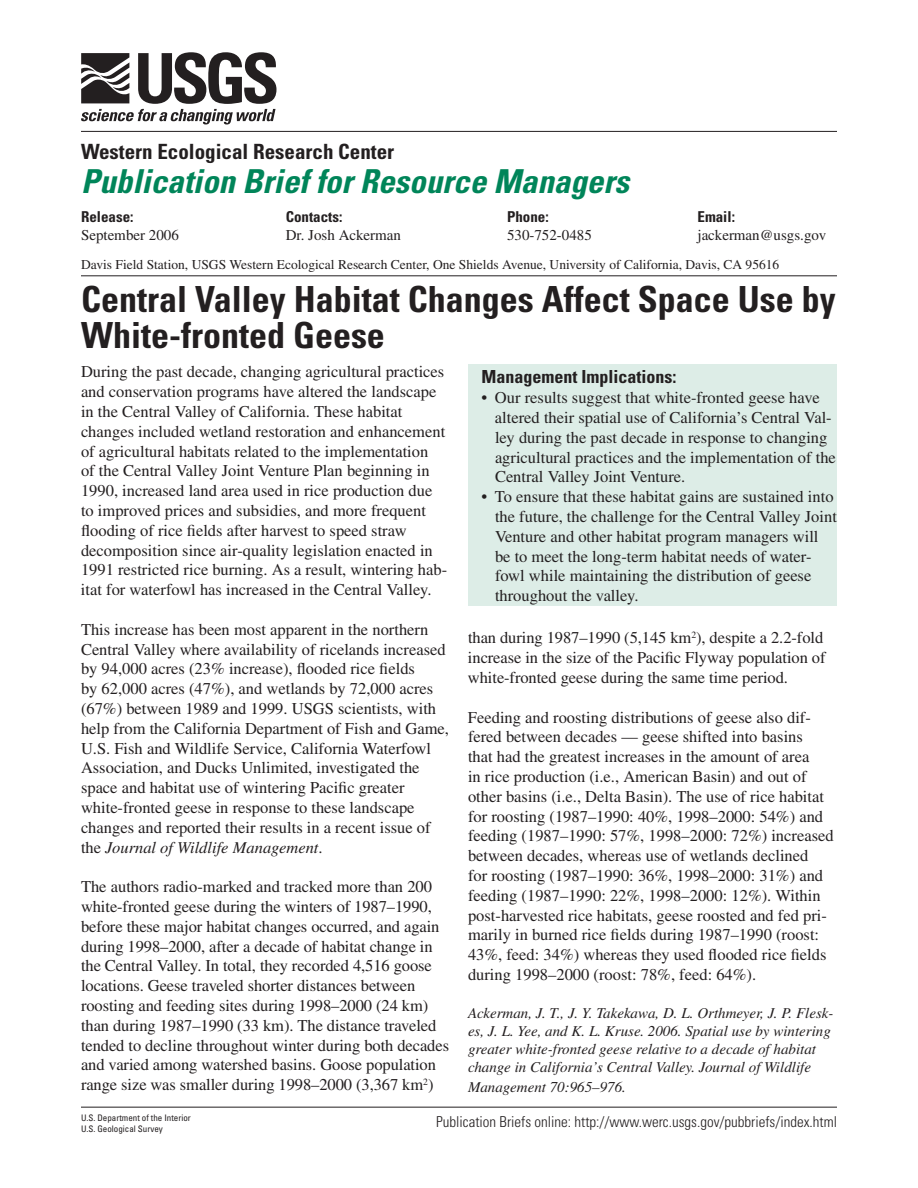
<style>
.page{position:relative;width:918px;height:1188px;background:#fff}
.page>*{position:absolute;margin:0;border:0;box-sizing:border-box;transform-origin:0 0}
.t1{font:700 condensed 36px/36px "Univers";color:#231f20}
.t2{font:italic 700 condensed 33px "Univers";color:#008559}
.t3{font:700 condensed 21px "Univers";color:#231f20}
.t4{font:700 condensed 18px "Univers";color:#231f20}
.t5{font:16.5px/19.8px "Times";color:#231f20}
.t6{font:italic 15px/18px "Times";color:#231f20}
.t7{font:300 condensed 15px "Univers";color:#231f20}
.t8{font:15px "Times";color:#231f20}
.t9{font:700 condensed 15px "Univers";color:#231f20}
.t10{font:13.5px "Times";color:#231f20}
.t11{font:condensed 9px/10.8px "Univers";color:#231f20}
.s1{font-style:italic}
</style>
<div class="page">
<hr style="left:81px;top:131px;width:756px;height:1px;background:#231f20">
<hr style="left:81px;top:276px;width:756px;height:1px;background:#231f20">
<svg style="left:81px;top:52px;width:196px;height:72px"></svg>
<div style="left:468px;top:364px;width:369px;height:242px;background:#ddede7"></div>
<hr style="left:81px;top:1107px;width:756px;height:1px;background:#231f20">
<p class="t3" style="left:81px;top:138px;width:315px">Western Ecological Research Center</p>
<h2 class="t2" style="left:81px;top:161px;width:550px">Publication Brief for Resource Managers</h2>
<p class="t9" style="left:286px;top:208px;width:58px">Contacts:</p>
<p class="t8" style="left:286px;top:227px;width:117px">Dr. Josh Ackerman</p>
<p class="t9" style="left:81px;top:208px;width:54px">Release:</p>
<p class="t8" style="left:81px;top:227px;width:99px">September 2006</p>
<p class="t10" style="left:81px;top:257px;width:700px">Davis Field Station, USGS Western Ecological Research Center, One Shields Avenue, University of California, Davis, CA 95616</p>
<p class="t9" style="left:507px;top:208px;width:43px">Phone:</p>
<p class="t8" style="left:507px;top:227px;width:86px">530-752-0485</p>
<p class="t9" style="left:698px;top:208px;width:39px">Email:</p>
<p class="t8" style="left:698px;top:227px;width:130px">jackerman@usgs.gov</p>
<h1 class="t1" style="left:81px;top:282px;width:756px">Central Valley Habitat Changes Affect Space Use by<br>White-fronted Geese</h1>
<p class="t5" style="left:81px;top:362px;width:368px">During the past decade, changing agricultural practices and conservation programs have altered the landscape in the Central Valley of California. These habitat changes included wetland restoration and enhancement of agricultural habitats related to the implementation<br>of the Central Valley Joint Venture Plan beginning in 1990, increased land area used in rice production due to improved prices and subsidies, and more frequent flooding of rice fields after harvest to speed straw decomposition since air-quality legislation enacted in 1991 restricted rice burning. As a result, wintering hab&shy;itat for waterfowl has increased in the Central Valley.</p>
<p class="t5" style="left:81px;top:619px;width:369px">This increase has been most apparent in the northern Central Valley where availability of ricelands increased by 94,000 acres (23% increase), flooded rice fields<br>by 62,000 acres (47%), and wetlands by 72,000 acres (67%) between 1989 and 1999. USGS scientists, with help from the California Department of Fish and Game, U.S. Fish and Wildlife Service, California Waterfowl Association, and Ducks Unlimited, investigated the space and habitat use of wintering Pacific greater white-fronted geese in response to these landscape changes and reported their results in a recent issue of the <span class="s1">Journal of Wildlife Management</span>.</p>
<p class="t5" style="left:81px;top:877px;width:370px">The authors radio-marked and tracked more than 200 white-fronted geese during the winters of 1987–1990, before these major habitat changes occurred, and again during 1998–2000, after a decade of habitat change in the Central Valley. In total, they recorded 4,516 goose locations. Geese traveled shorter distances between roosting and feeding sites during 1998–2000 (24 km) than during 1987–1990 (33 km). The distance traveled tended to decline throughout winter during both decades and varied among watershed basins. Goose population range size was smaller during 1998–2000 (3,367 km<sup>2</sup>)</p>
<p class="t4" style="left:482px;top:366px;width:196px">Management Implications:</p>
<p class="t5" style="left:495px;top:388px;width:342px;text-indent:-13px">• Our results suggest that white-fronted geese have altered their spatial use of California’s Central Val&shy;ley during the past decade in response to changing agricultural practices and the implementation of the Central Valley Joint Venture.</p>
<p class="t5" style="left:495px;top:487px;width:343px;text-indent:-13px">• To ensure that these habitat gains are sustained into the future, the challenge for the Central Valley Joint Venture and other habitat program managers will be to meet the long-term habitat needs of water&shy;fowl while maintaining the distribution of geese throughout the valley.</p>
<p class="t5" style="left:468px;top:628px;width:359px">than during 1987–1990 (5,145 km<sup>2</sup>), despite a 2.2-fold increase in the size of the Pacific Flyway population of white-fronted geese during the same time period.</p>
<p class="t5" style="left:468px;top:707px;width:367px">Feeding and roosting distributions of geese also dif&shy;fered between decades — geese shifted into basins<br>that had the greatest increases in the amount of area<br>in rice production (i.e., American Basin) and out of other basins (i.e., Delta Basin). The use of rice habitat for roosting (1987–1990: 40%, 1998–2000: 54%) and feeding (1987–1990: 57%, 1998–2000: 72%) increased between decades, whereas use of wetlands declined<br>for roosting (1987–1990: 36%, 1998–2000: 31%) and feeding (1987–1990: 22%, 1998–2000: 12%). Within post-harvested rice habitats, geese roosted and fed pri&shy;marily in burned rice fields during 1987–1990 (roost:<br>43%, feed: 34%) whereas they used flooded rice fields during 1998–2000 (roost: 78%, feed: 64%).</p>
<p class="t6" style="left:468px;top:1004px;width:367px">Ackerman, J. T., J. Y. Takekawa, D. L. Orthmeyer, J. P. Flesk&shy;es, J. L. Yee, and K. L. Kruse. 2006. Spatial use by wintering greater white-fronted geese relative to a decade of habitat change in California’s Central Valley. Journal of Wildlife</p>
<p class="t6" style="left:468px;top:1078px;width:160px">Management 70:965–976.</p>
<p class="t11" style="left:81px;top:1112px;width:111px">U.S. Department of the Interior<br>U.S. Geological Survey</p>
<p class="t7" style="left:436px;top:1113px;width:402px">Publication Briefs online: http://www.werc.usgs.gov/pubbriefs/index.html</p>
</div>
